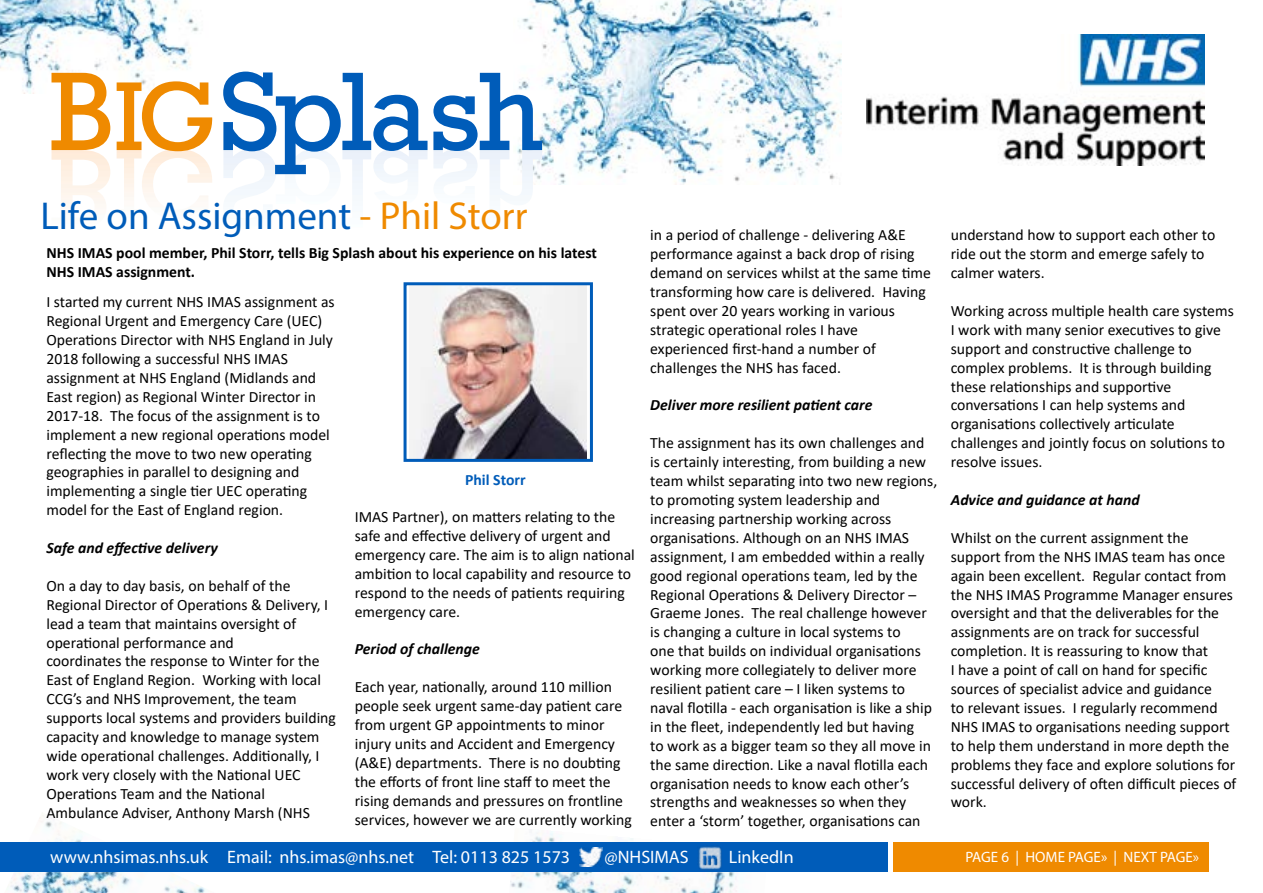
<style>
.page{position:relative;width:1263px;height:893px;background:#fff}
.page>*{position:absolute;margin:0;border:0;box-sizing:border-box;transform-origin:0 0}
.t1{font:113.7px "Rockwell";letter-spacing:-.04em;color:#005cb9}
.t2{font:99.6px "Rockwell";color:#ef8a00}
.t3{font:39px "Myriad Pro";color:#005cb9}
.t4{font:18px "Myriad Pro";color:#fff}
.t5{font:15.75px/18.9px "Calibri";color:#000}
.t6{font:italic 700 15.75px "Calibri";color:#000}
.t7{font:700 15.75px/18.9px "Calibri";color:#000}
.t8{font:700 15.75px "Calibri";color:#005cb9}
.t9{font:15px "Myriad Pro";color:#fff}
.s1{font-size:113.7px}
.s2{color:#ef8a00}
</style>
<div class="page">
<img style="left:510px;top:831px;width:227px;height:62px">
<img style="left:10px;top:815px;width:196px;height:78px">
<img style="left:866px;top:34px;width:338px;height:132px">
<img style="left:0;top:0;width:199px;height:94px">
<img style="left:517px;top:0;width:325px;height:185px">
<svg style="left:223px;top:126px;width:204px;height:70px"></svg>
<svg style="left:433px;top:149px;width:109px;height:46px"></svg>
<svg style="left:52px;top:150px;width:58px;height:57px"></svg>
<svg style="left:117px;top:149px;width:95px;height:51px"></svg>
<div style="left:0;top:842px;width:887px;height:30px;background:#005cb9"></div>
<div style="left:893px;top:842px;width:316px;height:30px;background:#ef8a00"></div>
<img style="left:579px;top:847px;width:24px;height:19px">
<img style="left:698px;top:846px;width:24px;height:24px">
<img style="left:410px;top:286px;width:176px;height:172px">
<div style="left:404px;top:282px;width:189px;height:180px;border:3px solid #005cb9"></div>
<h2 class="t2" style="left:49px;top:59px;width:170px"><span class="s1">B</span>IG</h2>
<h1 class="t1" style="left:220px;top:46px;width:325px">Splash</h1>
<h3 class="t3" style="left:40px;top:192px;width:489px">Life on Assignment <span class="s2">- Phil Storr</span></h3>
<p class="t7" style="left:46px;top:244px;width:552px">NHS IMAS pool member, Phil Storr, tells Big Splash about his experience on his latest<br>NHS IMAS assignment.</p>
<p class="t5" style="left:46px;top:292px;width:290px">I started my current NHS IMAS assignment as Regional Urgent and Emergency Care (UEC)<br>Operations Director with NHS England in July 2018 following a successful NHS IMAS assignment at NHS England (Midlands and East region) as Regional Winter Director in 2017-18. The focus of the assignment is to implement a new regional operations model reflecting the move to two new operating geographies in parallel to designing and implementing a single tier UEC operating model for the East of England region.</p>
<p class="t6" style="left:46px;top:537px;width:173px">Safe and effective delivery</p>
<p class="t5" style="left:46px;top:576px;width:291px">On a day to day basis, on behalf of the Regional Director of Operations &amp; Delivery, I lead a team that maintains oversight of operational performance and<br>coordinates the response to Winter for the East of England Region. Working with local CCG’s and NHS Improvement, the team supports local systems and providers building capacity and knowledge to manage system wide operational challenges. Additionally, I work very closely with the National UEC Operations Team and the National Ambulance Adviser, Anthony Marsh (NHS</p>
<p class="t8" style="left:465px;top:468px;width:62px">Phil Storr</p>
<p class="t5" style="left:355px;top:507px;width:282px">IMAS Partner), on matters relating to the safe and effective delivery of urgent and emergency care. The aim is to align national ambition to local capability and resource to respond to the needs of patients requiring emergency care.</p>
<p class="t6" style="left:355px;top:638px;width:127px">Period of challenge</p>
<p class="t5" style="left:355px;top:677px;width:279px">Each year, nationally, around 110 million people seek urgent same-day patient care from urgent GP appointments to minor injury units and Accident and Emergency (A&amp;E) departments. There is no doubting the efforts of front line staff to meet the rising demands and pressures on frontline services, however we are currently working</p>
<p class="t5" style="left:650px;top:225px;width:282px">in a period of challenge - delivering A&amp;E performance against a back drop of rising demand on services whilst at the same time transforming how care is delivered. Having spent over 20 years working in various strategic operational roles I have experienced first-hand a number of challenges the NHS has faced.</p>
<p class="t6" style="left:650px;top:394px;width:224px">Deliver more resilient patient care</p>
<p class="t5" style="left:650px;top:433px;width:289px">The assignment has its own challenges and is certainly interesting, from building a new team whilst separating into two new regions, to promoting system leadership and increasing partnership working across organisations. Although on an NHS IMAS assignment, I am embedded within a really good regional operations team, led by the Regional Operations &amp; Delivery Director – Graeme Jones. The real challenge however is changing a culture in local systems to<br>one that builds on individual organisations working more collegiately to deliver more resilient patient care – I liken systems to naval flotilla - each organisation is like a ship in the fleet, independently led but having<br>to work as a bigger team so they all move in the same direction. Like a naval flotilla each organisation needs to know each other’s strengths and weaknesses so when they enter a ‘storm’ together, organisations can</p>
<p class="t5" style="left:951px;top:225px;width:266px">understand how to support each other to ride out the storm and emerge safely to calmer waters.</p>
<p class="t5" style="left:951px;top:301px;width:285px">Working across multiple health care systems I work with many senior executives to give support and constructive challenge to complex problems. It is through building these relationships and supportive conversations I can help systems and organisations collectively articulate challenges and jointly focus on solutions to resolve issues.</p>
<p class="t6" style="left:951px;top:489px;width:190px">Advice and guidance at hand</p>
<p class="t5" style="left:951px;top:528px;width:287px">Whilst on the current assignment the support from the NHS IMAS team has once again been excellent. Regular contact from the NHS IMAS Programme Manager ensures oversight and that the deliverables for the assignments are on track for successful completion. It is reassuring to know that<br>I have a point of call on hand for specific sources of specialist advice and guidance<br>to relevant issues. I regularly recommend NHS IMAS to organisations needing support to help them understand in more depth the problems they face and explore solutions for successful delivery of often difficult pieces of work.</p>
<p class="t4" style="left:50px;top:846px;width:521px">www.nhsimas.nhs.uk Email: nhs.imas@nhs.net Tel: 0113 825 1573</p>
<p class="t4" style="left:604px;top:846px;width:86px">@NHSIMAS</p>
<p class="t4" style="left:729px;top:846px;width:66px">LinkedIn</p>
<p class="t9" style="left:965px;top:847px;width:235px">PAGE 6 | HOME PAGE» | NEXT PAGE»</p>
</div>
